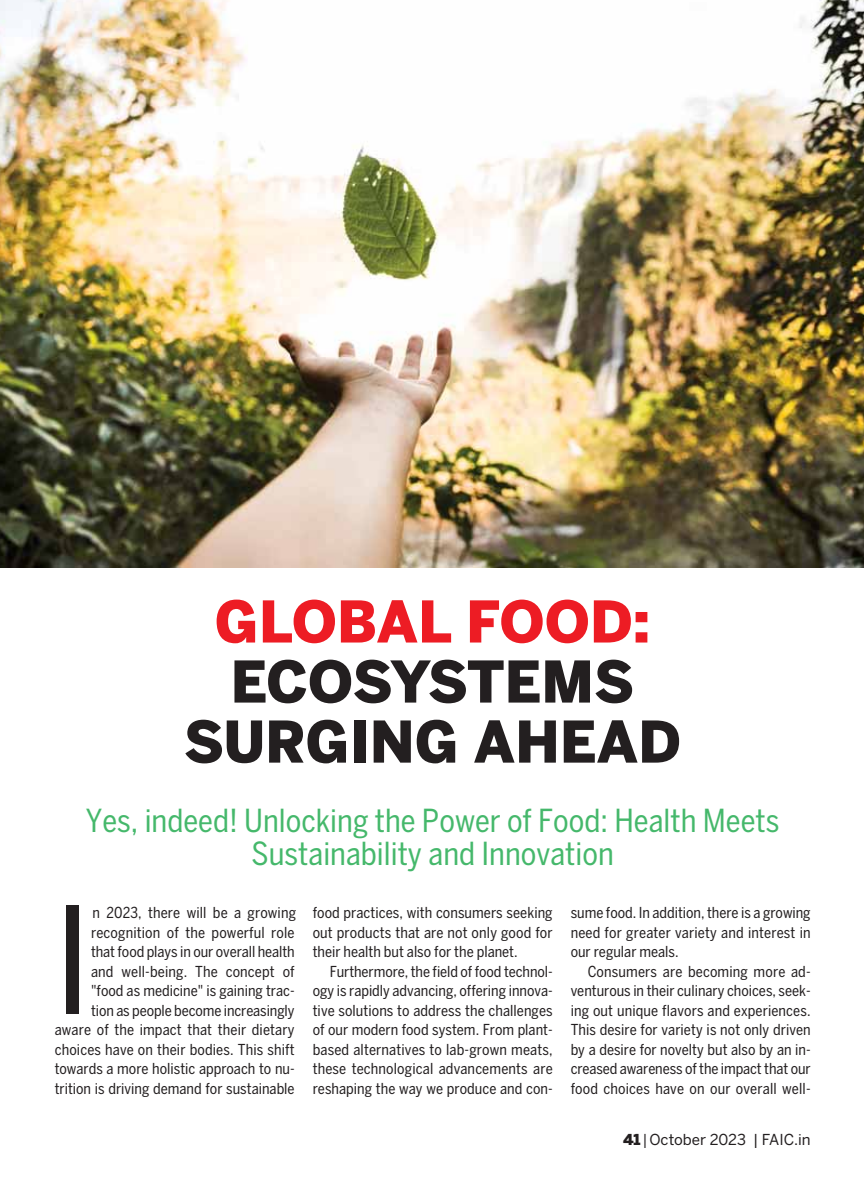
<style>
.page{position:relative;width:864px;height:1188px;background:#fff}
.page>*{position:absolute;margin:0;border:0;box-sizing:border-box;transform-origin:0 0}
.t1{font:condensed 146.7px "Benton Sans";color:#231f20}
.t2{font:900 57px/60px "Benton Sans";color:#231f20;text-align:center}
.t3{font:900 57px "Benton Sans";color:#ed1c24}
.t4{font:condensed 31.5px/33px "Benton Sans";color:#45b86b;text-align:center}
.t5{font:condensed 15px/19.5px "Benton Sans";color:#231f20;text-align:justify}
.t6{font:15px "Benton Sans";color:#231f20}
.s1{font-weight:900}
.s2{font-family:"Benton Sans Comp"}
</style>
<div class="page">
<img style="left:0;top:0;width:864px;height:567px">
<h2 class="t3" style="left:215px;top:590px;width:437px">GLOBAL FOOD:</h2>
<h2 class="t2" style="left:184px;top:653px;width:499px">ECOSYSTEMS<br>SURGING AHEAD</h2>
<h3 class="t4" style="left:86px;top:807px;width:695px">Yes, indeed! Unlocking the Power of Food: Health Meets<br>Sustainability and Innovation</h3>
<h1 class="t1" style="left:55px;top:906px;width:38px">I</h1>
<p class="t5" style="left:55px;top:904px;width:243px;text-align:right">n 2023, there will be a growing recognition of the powerful role<br>that food plays in our overall health<br>and well-being. The concept of<br>"food as medicine" is gaining trac-<br>tion as people become increasingly aware of the impact that their dietary choices have on their bodies. This shift towards a more holistic approach to nu&shy;trition is driving demand for sustainable</p>
<p class="t5" style="left:313px;top:904px;width:242px">food practices, with consumers seeking out products that are not only good for their health but also for the planet.</p>
<p class="t5" style="left:313px;top:963px;width:242px;text-indent:17px">Furthermore, the field of food technol&shy;ogy is rapidly advancing, offering innova&shy;tive solutions to address the challenges of our modern food system. From plant&shy;based alternatives to lab-grown meats, these technological advancements are reshaping the way we produce and con-</p>
<p class="t5" style="left:571px;top:904px;width:242px">sume food. In addition, there is a growing need for greater variety and interest in our regular meals.</p>
<p class="t5" style="left:571px;top:963px;width:242px;text-indent:17px">Consumers are becoming more ad&shy;venturous in their culinary choices, seek&shy;ing out unique flavors and experiences.<br>This desire for variety is not only driven by a desire for novelty but also by an in&shy;creased awareness of the impact that our food choices have on our overall well-</p>
<p class="t6" style="left:623px;top:1131px;width:189px"><span class="s1">41</span> <span class="s2">|</span> October 2023 | FAIC.in</p>
</div>
